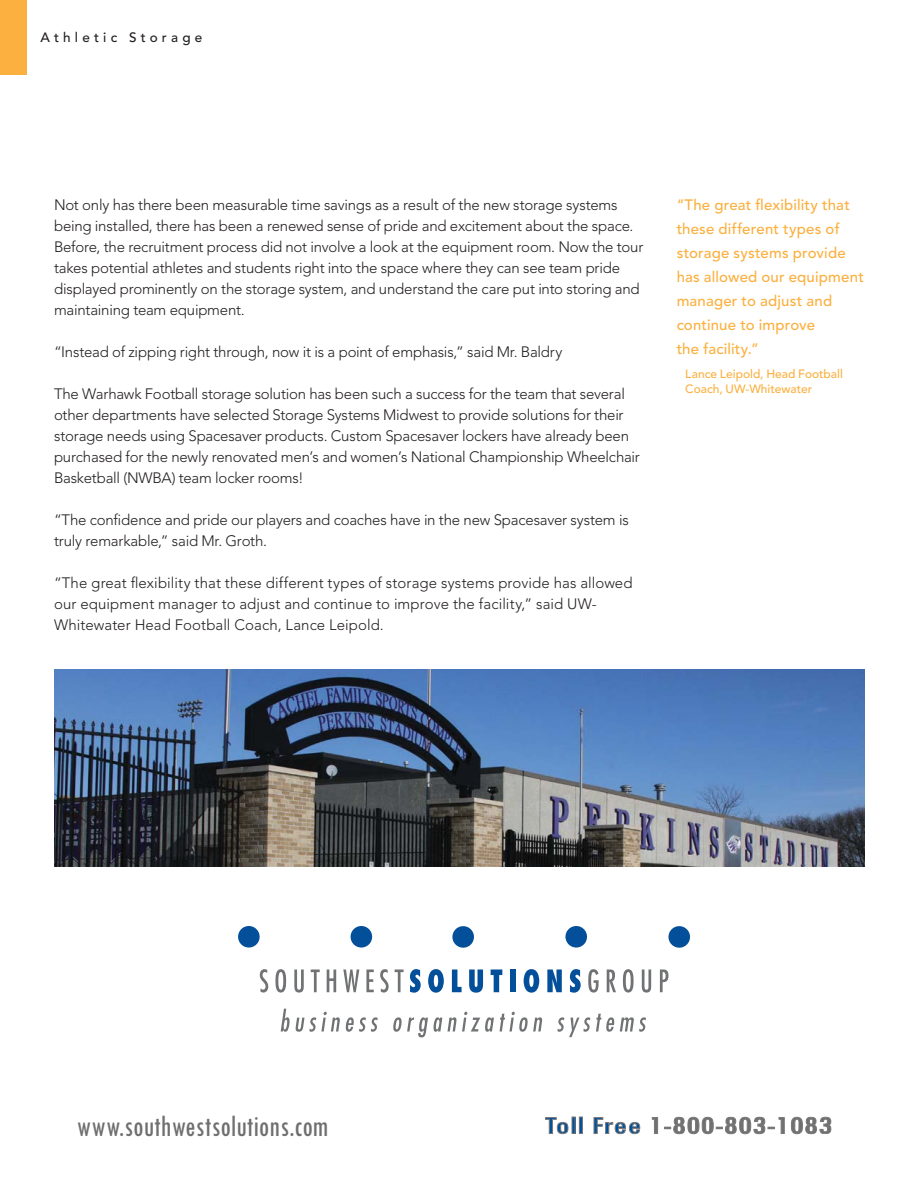
<style>
.page{position:relative;width:918px;height:1188px;background:#fff}
.page>*{position:absolute;margin:0;border:0;box-sizing:border-box;transform-origin:0 0}
.t1{font:condensed 31.5px "Tw Cen";color:#6f6f6f;scale:.92 1}
.t2{font:300 15px/21px "Avenir";letter-spacing:-.01em;color:#231f20}
.t3{font:500 15px/24px "Avenir";letter-spacing:.01em;color:#fbb03f}
.t4{font:500 13.5px "Avenir";letter-spacing:.315em;color:#231f20}
.t5{font:500 12px/15px "Avenir";color:#fbb03f}
.t6{font:300 10.5px "Avenir";letter-spacing:.02em;color:#231f20}
</style>
<div class="page">
<img style="left:54px;top:670px;width:810px;height:196px">
<div style="left:0;top:0;width:27px;height:74px;background:#fbb03f"></div>
<svg style="left:545px;top:1117px;width:23px;height:17px"></svg>
<div style="left:572px;top:1117px;width:3px;height:17px;border:1px solid #79787a"></div>
<div style="left:579px;top:1117px;width:4px;height:17px;border:1px solid #79787a"></div>
<svg style="left:594px;top:1117px;width:46px;height:17px"></svg>
<svg style="left:652px;top:1117px;width:6px;height:17px"></svg>
<svg style="left:664px;top:1117px;width:121px;height:17px"></svg>
<svg style="left:791px;top:1117px;width:40px;height:17px"></svg>
<svg style="left:281px;top:1009px;width:97px;height:23px"></svg>
<svg style="left:393px;top:1012px;width:101px;height:25px"></svg>
<svg style="left:500px;top:1012px;width:43px;height:20px"></svg>
<svg style="left:557px;top:1017px;width:33px;height:20px"></svg>
<svg style="left:596px;top:1014px;width:50px;height:18px"></svg>
<svg style="left:238px;top:926px;width:30px;height:67px"></svg>
<svg style="left:275px;top:969px;width:11px;height:24px"></svg>
<svg style="left:294px;top:970px;width:10px;height:23px"></svg>
<svg style="left:311px;top:970px;width:9px;height:22px"></svg>
<svg style="left:327px;top:970px;width:9px;height:22px"></svg>
<svg style="left:343px;top:970px;width:16px;height:22px"></svg>
<svg style="left:366px;top:970px;width:8px;height:22px"></svg>
<svg style="left:380px;top:969px;width:9px;height:24px"></svg>
<svg style="left:395px;top:970px;width:9px;height:22px"></svg>
<svg style="left:410px;top:969px;width:11px;height:24px"></svg>
<svg style="left:428px;top:969px;width:16px;height:24px"></svg>
<svg style="left:452px;top:969px;width:10px;height:23px"></svg>
<svg style="left:469px;top:970px;width:14px;height:23px"></svg>
<svg style="left:491px;top:969px;width:11px;height:23px"></svg>
<div style="left:510px;top:970px;width:6px;height:22px;background:#044f9a"></div>
<svg style="left:524px;top:969px;width:15px;height:24px"></svg>
<svg style="left:547px;top:970px;width:15px;height:22px"></svg>
<svg style="left:570px;top:969px;width:11px;height:24px"></svg>
<svg style="left:588px;top:969px;width:11px;height:24px"></svg>
<svg style="left:607px;top:970px;width:9px;height:22px"></svg>
<svg style="left:623px;top:969px;width:11px;height:24px"></svg>
<svg style="left:642px;top:970px;width:9px;height:23px"></svg>
<svg style="left:660px;top:969px;width:8px;height:23px"></svg>
<div style="left:668px;top:926px;width:22px;height:22px;background:#044f9a;border-radius:50%"></div>
<div style="left:238px;top:926px;width:22px;height:22px;background:#044f9a;border-radius:50%"></div>
<div style="left:452px;top:926px;width:22px;height:22px;background:#044f9a;border-radius:50%"></div>
<div style="left:351px;top:926px;width:21px;height:22px;background:#044f9a;border-radius:50%"></div>
<div style="left:565px;top:926px;width:22px;height:22px;background:#044f9a;border-radius:50%"></div>
<p class="t4" style="left:41px;top:32px;width:163px">Athletic Storage</p>
<p class="t2" style="left:54px;top:196px;width:591px">Not only has there been measurable time savings as a result of the new storage systems being installed, there has been a renewed sense of pride and excitement about the space.<br>Before, the recruitment process did not involve a look at the equipment room. Now the tour takes potential athletes and students right into the space where they can see team pride displayed prominently on the storage system, and understand the care put into storing and maintaining team equipment.</p>
<p class="t2" style="left:54px;top:343px;width:510px">“Instead of zipping right through, now it is a point of emphasis,” said Mr. Baldry</p>
<p class="t2" style="left:54px;top:385px;width:587px">The Warhawk Football storage solution has been such a success for the team that several other departments have selected Storage Systems Midwest to provide solutions for their storage needs using Spacesaver products. Custom Spacesaver lockers have already been purchased for the newly renovated men’s and women’s National Championship Wheelchair Basketball (NWBA) team locker rooms!</p>
<p class="t2" style="left:54px;top:511px;width:576px">“The confidence and pride our players and coaches have in the new Spacesaver system is truly remarkable,” said Mr. Groth.</p>
<p class="t2" style="left:54px;top:574px;width:580px">“The great flexibility that these different types of storage systems provide has allowed our equipment manager to adjust and continue to improve the facility,” said UW-<br>Whitewater Head Football Coach, Lance Leipold.</p>
<p class="t3" style="left:677px;top:195px;width:189px">“The great flexibility that these different types of storage systems provide has allowed our equipment manager to adjust and continue to improve<br>the facility.”</p>
<p class="t5" style="left:685px;top:368px;width:159px">Lance Leipold, Head Football<br>Coach, UW-Whitewater</p>
<h1 class="t1" style="left:77px;top:1106px;width:275px">www.southwestsolutions.com</h1>
<p class="t6" style="left:85px;top:1122px;width:274px">KI is a registered trademark of Krueger International, Inc.</p>
</div>
